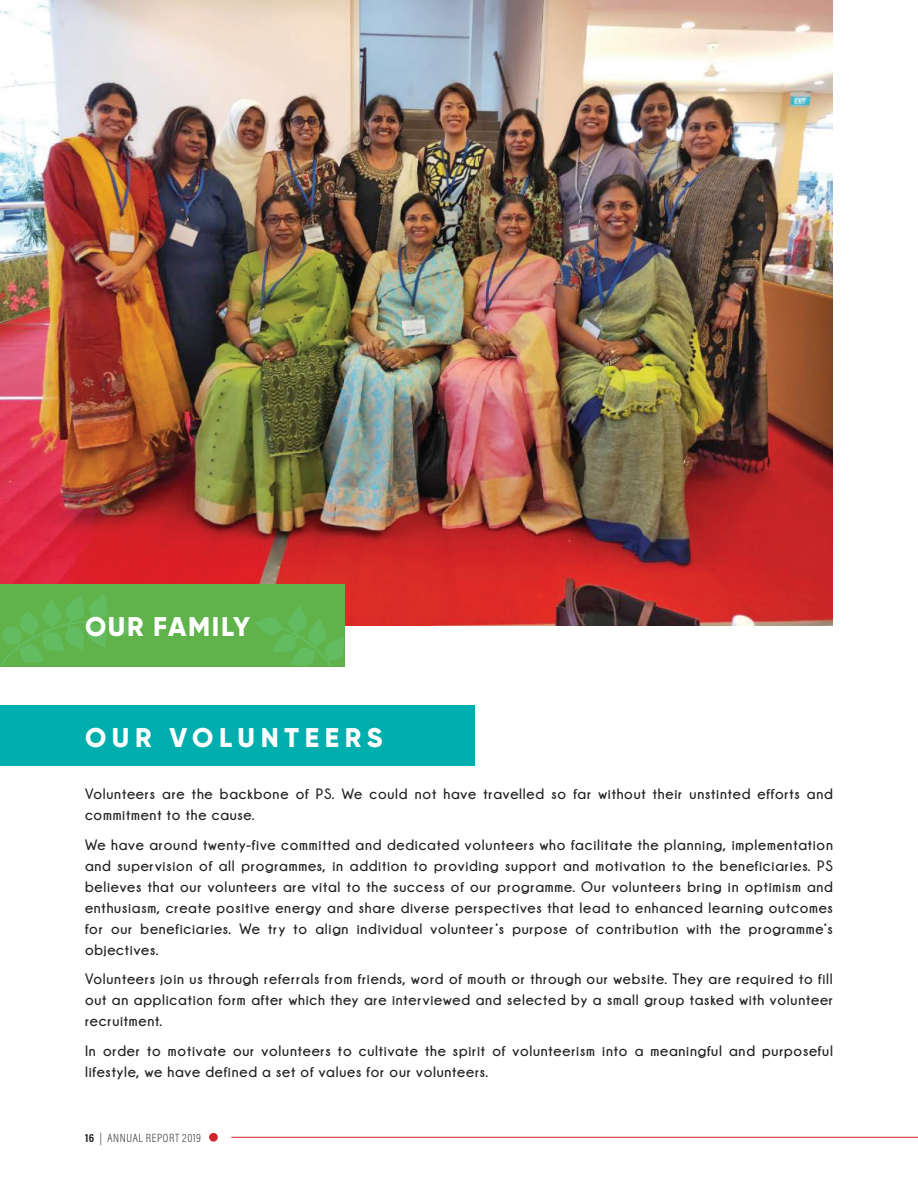
<style>
.page{position:relative;width:918px;height:1188px;background:#fff}
.page>*{position:absolute;margin:0;border:0;box-sizing:border-box;transform-origin:0 0}
.t1{font:800 27px "Gilroy";letter-spacing:.2em;color:#fff}
.t2{font:800 27px "Gilroy";letter-spacing:.06em;color:#fff}
.t3{font:700 15px/21px "Champagne&Limousines";letter-spacing:.05em;color:#231f20}
.t4{font:12px "Acumin Variable Concept";letter-spacing:-.14em;color:#231f20}
</style>
<div class="page">
<img style="left:0;top:0;width:833px;height:625px">
<div style="left:209px;top:1133px;width:9px;height:9px;background:#d1232a;border-radius:50%"></div>
<hr style="left:231px;top:1137px;width:687px;height:1px;background:#d1232a">
<div style="left:0;top:584px;width:344px;height:82px;background:#60b24b"></div>
<svg style="left:0;top:595px;width:135px;height:71px"></svg>
<svg style="left:255px;top:606px;width:90px;height:61px"></svg>
<div style="left:0;top:706px;width:474px;height:60px;background:#00afad"></div>
<h1 class="t2" style="left:85px;top:610px;width:167px">OUR FAMILY</h1>
<h1 class="t1" style="left:85px;top:720px;width:299px">OUR VOLUNTEERS</h1>
<p class="t3" style="left:85px;top:783px;width:749px">Volunteers are the backbone of PS. We could not have travelled so far without their unstinted efforts and commitment to the cause.</p>
<p class="t3" style="left:85px;top:834px;width:749px;text-align:justify">We have around twenty-five committed and dedicated volunteers who facilitate the planning, implementation and supervision of all programmes, in addition to providing support and motivation to the beneficiaries. PS believes that our volunteers are vital to the success of our programme. Our volunteers bring in optimism and enthusiasm, create positive energy and share diverse perspectives that lead to enhanced learning outcomes for our beneficiaries. We try to align individual volunteer’s purpose of contribution with the programme’s objectives.</p>
<p class="t3" style="left:85px;top:968px;width:749px;text-align:justify">Volunteers join us through referrals from friends, word of mouth or through our website. They are required to fill out an application form after which they are interviewed and selected by a small group tasked with volunteer recruitment.</p>
<p class="t3" style="left:85px;top:1040px;width:749px">In order to motivate our volunteers to cultivate the spirit of volunteerism into a meaningful and purposeful lifestyle, we have defined a set of values for our volunteers.</p>
<p class="t4" style="left:85px;top:1129px;width:119px">16 | ANNUAL REPORT 2019</p>
</div>
